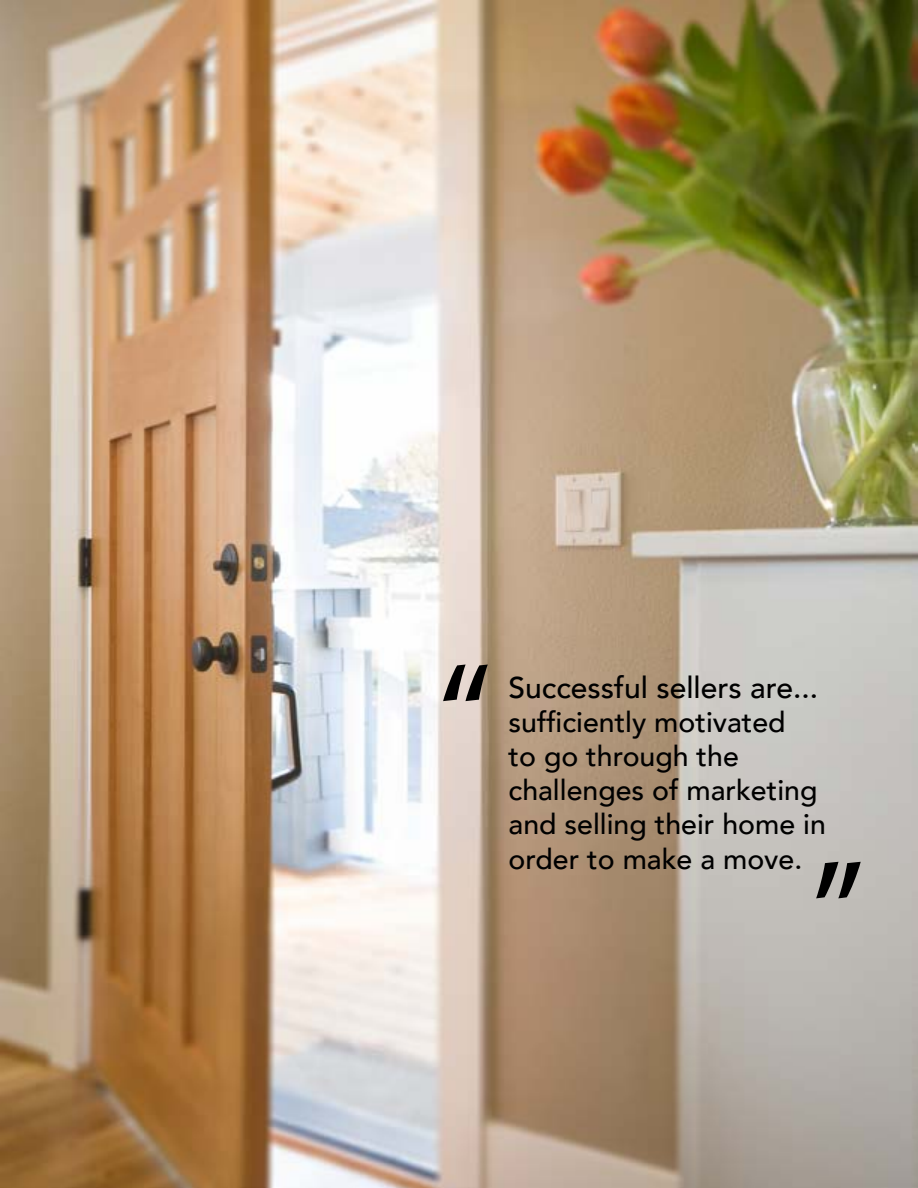
<style>
.page{position:relative;width:918px;height:1188px;background:#fff}
.page>*{position:absolute;margin:0;border:0;box-sizing:border-box;transform-origin:0 0}
.t1{font:150px "Myriad Pro";color:#000}
.t2{font:500 30px "Avenir";color:#000}
.t3{font:500 28.5px/34.2px "Avenir";color:#000}
</style>
<div class="page">
<img style="left:0;top:0;width:918px;height:1188px">
<h1 class="t1" style="left:438px;top:624px;width:55px">“</h1>
<p class="t2" style="left:509px;top:661px;width:311px">Successful sellers are...</p>
<p class="t3" style="left:509px;top:703px;width:319px">sufficiently motivated<br>to go through the challenges of marketing and selling their home in order to make a move.</p>
<h1 class="t1" style="left:811px;top:822px;width:55px">”</h1>
</div>
